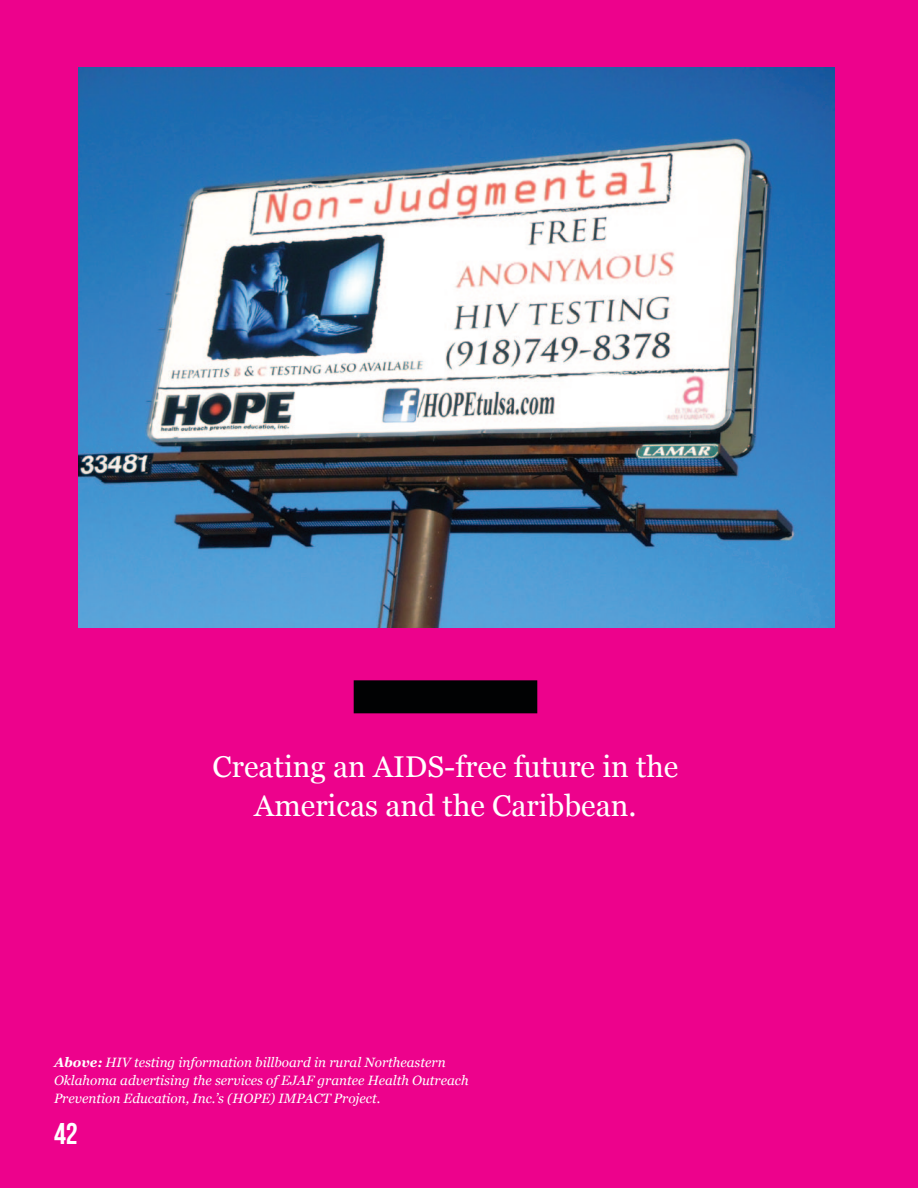
<style>
.page{position:relative;width:918px;height:1188px;background:#ed028c}
.page>*{position:absolute;margin:0;border:0;box-sizing:border-box;transform-origin:0 0}
.t1{font:30px "Georgia";color:#fff}
.By_Numbers_-_Infogra{font:30px "Bebas Neue";color:#fff}
.t2{font:italic 13.5px/18px "Georgia";color:#fff}
.s1{font-weight:700}
</style>
<div class="page">
<img style="left:78px;top:68px;width:756px;height:559px">
<div style="left:354px;top:680px;width:183px;height:33px;background:#010203"></div>
<p class="t1" style="left:213px;top:749px;width:467px">Creating an AIDS-free future in the</p>
<p class="t1" style="left:254px;top:788px;width:384px">Americas and the Caribbean.</p>
<p class="t2" style="left:54px;top:1053px;width:416px"><span class="s1">Above:</span> HIV testing information billboard in rural Northeastern<br>Oklahoma advertising the services of EJAF grantee Health Outreach<br>Prevention Education, Inc.’s (HOPE) IMPACT Project.</p>
<p class="By_Numbers_-_Infogra" style="left:54px;top:1118px;width:25px">42</p>
</div>
